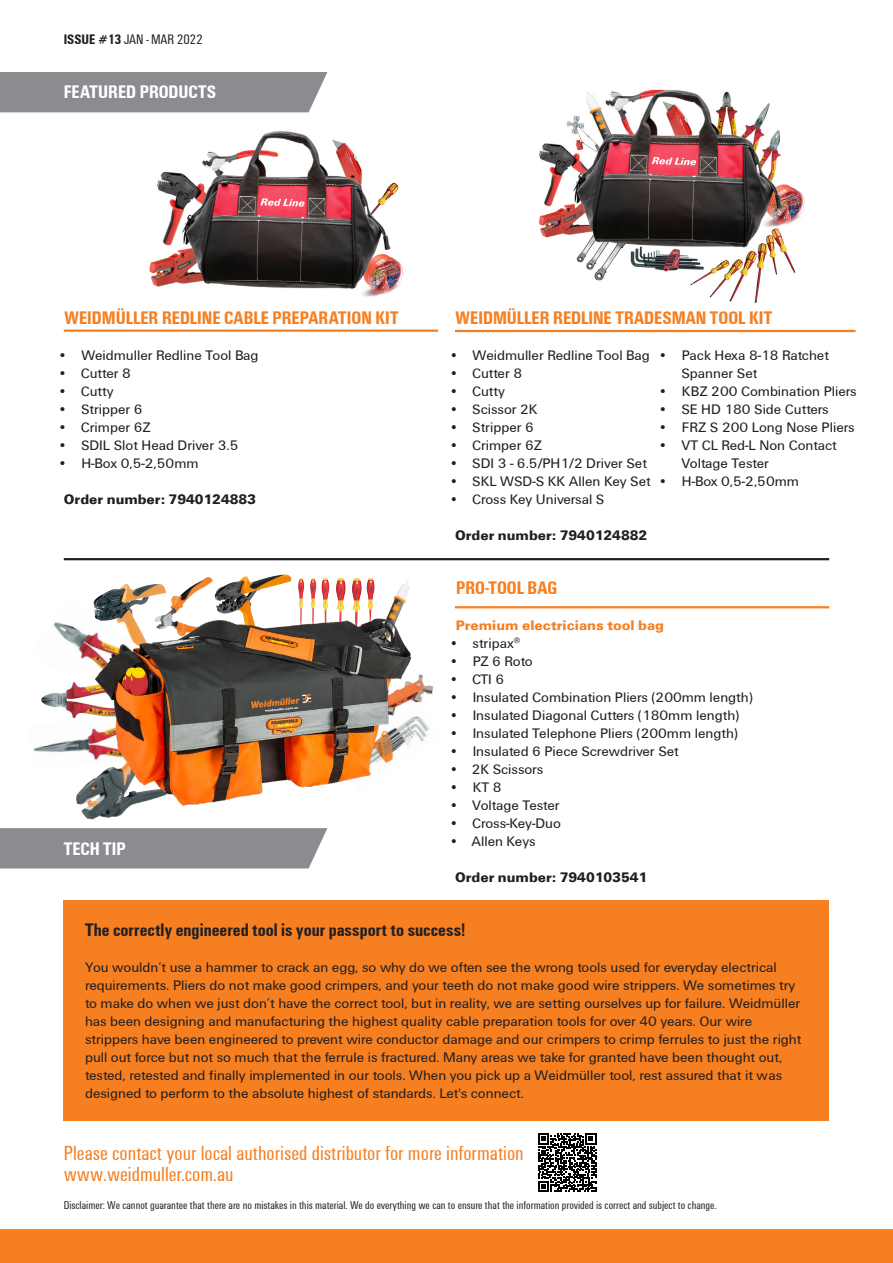
<style>
.page{position:relative;width:893px;height:1263px;background:#fff}
.page>*{position:absolute;margin:0;border:0;box-sizing:border-box;transform-origin:0 0}
._05_introduction{font:21px/21.3px "Weidmueller Condensed";color:#f57f21}
._05_introduction-2{font:700 18.75px "Weidmueller Condensed";color:#f57f21}
._05_introduction-3{font:700 18.75px "Weidmueller Condensed";color:#231f20}
._00_Kolumnentitel{font:700 18.75px "Weidmueller Condensed";color:#fff}
._11_listing{font:14.25px/18px "Weidmueller";color:#231f20}
._10_copy{font:700 14.25px "Weidmueller";color:#231f20}
._10_copy-2{font:700 14.25px "Weidmueller";color:#f57f21}
._14_topline_left_ali{font:14.25px "Weidmueller Condensed";color:#231f20}
._13_caption_right_al{font:11.7px "Weidmueller Condensed";color:#231f20}
.s1{font-weight:700}
</style>
<div class="page">
<img style="left:538px;top:89px;width:267px;height:214px">
<div style="left:0;top:1229px;width:893px;height:34px;background:#f57f21"></div>
<div style="left:64px;top:900px;width:765px;height:220px;background:#f57f21"></div>
<div style="left:0;top:828px;width:327px;height:40px;background:#8a8c8f"></div>
<hr style="left:455px;top:330px;width:400px;height:2px;background:#f57f21">
<div style="left:0;top:72px;width:327px;height:40px;background:#8a8c8f"></div>
<img style="left:149px;top:131px;width:254px;height:166px">
<hr style="left:64px;top:329px;width:374px;height:3px;background:#f57f21">
<hr style="left:64px;top:558px;width:765px;height:2px;background:#231f20">
<hr style="left:455px;top:606px;width:374px;height:2px;background:#f57f21">
<img style="left:96px;top:584px;width:59px;height:15px">
<img style="left:53px;top:599px;width:95px;height:42px">
<img style="left:41px;top:689px;width:28px;height:22px">
<img style="left:33px;top:741px;width:36px;height:12px">
<img style="left:387px;top:581px;width:22px;height:35px">
<img style="left:155px;top:578px;width:60px;height:38px">
<img style="left:336px;top:578px;width:39px;height:38px">
<img style="left:215px;top:574px;width:76px;height:42px">
<img style="left:69px;top:616px;width:363px;height:198px">
<svg style="left:538px;top:1133px;width:58px;height:59px"></svg>
<p class="_14_topline_left_ali" style="left:64px;top:30px;width:140px"><span class="s1">ISSUE #13</span> JAN - MAR 2022</p>
<p class="_00_Kolumnentitel" style="left:64px;top:79px;width:154px">FEATURED PRODUCTS</p>
<p class="_05_introduction-2" style="left:64px;top:304px;width:336px">WEIDMÜLLER REDLINE CABLE PREPARATION KIT</p>
<p class="_11_listing" style="left:58px;top:346px;width:202px">• Weidmuller Redline Tool Bag</p>
<p class="_11_listing" style="left:58px;top:364px;width:75px">• Cutter 8</p>
<p class="_11_listing" style="left:58px;top:382px;width:57px">• Cutty</p>
<p class="_11_listing" style="left:58px;top:400px;width:86px">• Stripper 6</p>
<p class="_11_listing" style="left:58px;top:418px;width:95px">• Crimper 6Z</p>
<p class="_11_listing" style="left:58px;top:436px;width:182px">• SDIL Slot Head Driver 3.5</p>
<p class="_11_listing" style="left:58px;top:454px;width:142px">• H-Box 0,5-2,50mm</p>
<p class="_10_copy" style="left:64px;top:489px;width:194px">Order number: 7940124883</p>
<p class="_00_Kolumnentitel" style="left:64px;top:835px;width:64px">TECH TIP</p>
<p class="_05_introduction-2" style="left:456px;top:304px;width:318px">WEIDMÜLLER REDLINE TRADESMAN TOOL KIT</p>
<p class="_11_listing" style="left:449px;top:346px;width:202px">• Weidmuller Redline Tool Bag</p>
<p class="_11_listing" style="left:449px;top:364px;width:75px">• Cutter 8</p>
<p class="_11_listing" style="left:449px;top:382px;width:57px">• Cutty</p>
<p class="_11_listing" style="left:449px;top:400px;width:90px">• Scissor 2K</p>
<p class="_11_listing" style="left:449px;top:418px;width:86px">• Stripper 6</p>
<p class="_11_listing" style="left:449px;top:436px;width:95px">• Crimper 6Z</p>
<p class="_11_listing" style="left:449px;top:454px;width:199px">• SDI 3 - 6.5/PH1/2 Driver Set</p>
<p class="_11_listing" style="left:449px;top:472px;width:203px">• SKL WSD-S KK Allen Key Set</p>
<p class="_11_listing" style="left:449px;top:490px;width:157px">• Cross Key Universal S</p>
<p class="_10_copy" style="left:455px;top:525px;width:194px">Order number: 7940124882</p>
<p class="_11_listing" style="left:681px;top:346px;width:149px;text-indent:-23px">• Pack Hexa 8-18 Ratchet<br>Spanner Set</p>
<p class="_11_listing" style="left:658px;top:382px;width:200px">• KBZ 200 Combination Pliers</p>
<p class="_11_listing" style="left:658px;top:400px;width:172px">• SE HD 180 Side Cutters</p>
<p class="_11_listing" style="left:658px;top:418px;width:198px">• FRZ S 200 Long Nose Pliers</p>
<p class="_11_listing" style="left:681px;top:436px;width:157px;text-indent:-23px">• VT CL Red-L Non Contact<br>Voltage Tester</p>
<p class="_11_listing" style="left:658px;top:472px;width:142px">• H-Box 0,5-2,50mm</p>
<p class="_05_introduction-2" style="left:456px;top:574px;width:103px">PRO-TOOL BAG</p>
<p class="_10_copy-2" style="left:456px;top:615px;width:210px">Premium electricians tool bag</p>
<p class="_11_listing" style="left:449px;top:634px;width:73px">• stripax<sup>®</sup></p>
<p class="_11_listing" style="left:449px;top:652px;width:85px">• PZ 6 Roto</p>
<p class="_11_listing" style="left:449px;top:670px;width:57px">• CTI 6</p>
<p class="_11_listing" style="left:449px;top:688px;width:305px">• Insulated Combination Pliers (200mm length)</p>
<p class="_11_listing" style="left:449px;top:706px;width:292px">• Insulated Diagonal Cutters (180mm length)</p>
<p class="_11_listing" style="left:449px;top:724px;width:290px">• Insulated Telephone Pliers (200mm length)</p>
<p class="_11_listing" style="left:449px;top:742px;width:231px">• Insulated 6 Piece Screwdriver Set</p>
<p class="_11_listing" style="left:449px;top:760px;width:96px">• 2K Scissors</p>
<p class="_11_listing" style="left:449px;top:778px;width:54px">• KT 8</p>
<p class="_11_listing" style="left:449px;top:796px;width:112px">• Voltage Tester</p>
<p class="_11_listing" style="left:449px;top:814px;width:113px">• Cross-Key-Duo</p>
<p class="_11_listing" style="left:449px;top:832px;width:88px">• Allen Keys</p>
<p class="_10_copy" style="left:455px;top:867px;width:194px">Order number: 7940103541</p>
<p class="_05_introduction-3" style="left:85px;top:916px;width:382px">The correctly engineered tool is your passport to success!</p>
<p class="_11_listing" style="left:85px;top:958px;width:718px">You wouldn’t use a hammer to crack an egg, so why do we often see the wrong tools used for everyday electrical requirements. Pliers do not make good crimpers, and your teeth do not make good wire strippers. We sometimes try to make do when we just don’t have the correct tool, but in reality, we are setting ourselves up for failure. Weidmüller has been designing and manufacturing the highest quality cable preparation tools for over 40 years. Our wire strippers have been engineered to prevent wire conductor damage and our crimpers to crimp ferrules to just the right pull out force but not so much that the ferrule is fractured. Many areas we take for granted have been thought out, tested, retested and finally implemented in our tools. When you pick up a Weidmüller tool, rest assured that it was designed to perform to the absolute highest of standards. Let's connect.</p>
<p class="_05_introduction" style="left:64px;top:1142px;width:461px">Please contact your local authorised distributor for more information www.weidmuller.com.au</p>
<p class="_13_caption_right_al" style="left:64px;top:1197px;width:654px">Disclaimer: We cannot guarantee that there are no mistakes in this material. We do everything we can to ensure that the information provided is correct and subject to change.</p>
</div>
